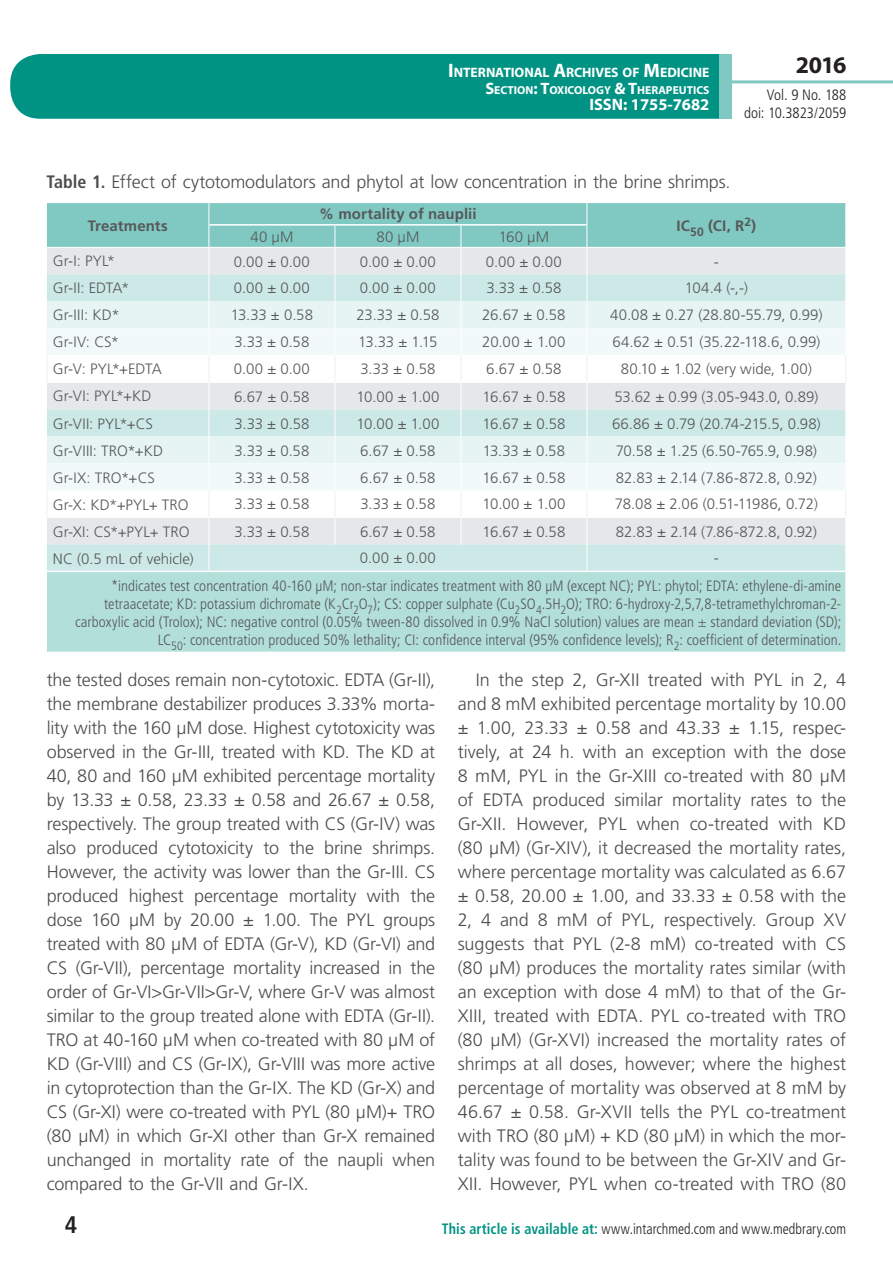
<style>
.page{position:relative;width:893px;height:1263px;background:#fff}
.page>*{position:absolute;margin:0;border:0;box-sizing:border-box;transform-origin:0 0}
.t1{font:700 24px "Myriad Pro";color:#231f20}
.t2{font:700 condensed 24px "Frutiger LT Std";color:#231f20}
.t3{font:300 18px/24px "Frutiger LT Std";letter-spacing:-.01em;color:#4b4c4d;text-align:justify}
.t4{font:700 16.5px "Myriad Pro";color:#fff}
.t5{font:300 15px "Frutiger LT Std";color:#57585a}
.t6{font:300 condensed 15px/18px "Frutiger LT Std";color:#57585a;text-align:right}
.t7{font:300 condensed 15px "Frutiger LT Std";letter-spacing:.005em;color:#231f20;scale:.94 1}
.t8{font:300 15px "Frutiger LT Std";letter-spacing:-.02em;color:#57585a}
.t9{font:700 15px "Frutiger LT Std";letter-spacing:.005em;color:#57585a}
.t10{font:300 condensed 15px/18px "Frutiger LT Std";letter-spacing:.005em;color:#231f20;text-align:right}
.t11{font:700 13.65px "Myriad Pro";letter-spacing:-.005em;color:#fff}
.t12{font:700 11.55px "Myriad Pro";color:#fff}
.s1{font-size:19.5px}
.s2{font-size:16.5px}
.s3{font-weight:700;font-stretch:condensed}
.s4{font-weight:700;color:#009384}
</style>
<div class="page">
<div style="left:10px;top:54px;width:775px;height:65px;background:#009384;border-radius:30px"></div>
<div style="left:732px;top:0;width:161px;height:157px;background:#fff"></div>
<hr style="left:730px;top:80px;width:163px;height:3px;background:#80c9c2">
<div style="left:719px;top:54px;width:13px;height:65px;background:#80c9c2"></div>
<div style="left:47px;top:571px;width:799px;height:81px;background:#b3dfda"></div>
<hr style="left:845px;top:571px;width:1px;height:81px;background:#fff">
<hr style="left:47px;top:571px;width:162px;height:1px;background:#fff">
<hr style="left:209px;top:571px;width:126px;height:1px;background:#fff">
<hr style="left:335px;top:571px;width:126px;height:1px;background:#fff">
<hr style="left:461px;top:571px;width:126px;height:1px;background:#fff">
<hr style="left:587px;top:571px;width:258px;height:1px;background:#fff">
<svg style="left:47px;top:203px;width:799px;height:368px"></svg>
<p class="t11" style="left:448px;top:64px;width:263px"><span class="s1">I</span>NTERNATIONAL <span class="s1">A</span>RCHIVES OF <span class="s1">M</span>EDICINE</p>
<p class="t12" style="left:485px;top:82px;width:226px"><span class="s2">S</span>ECTION<span class="s2">: T</span>OXICOLOGY <span class="s2">&amp; T</span>HERAPEUTICS</p>
<p class="t4" style="left:589px;top:94px;width:122px">ISSN: 1755-7682</p>
<h1 class="t1" style="left:796px;top:49px;width:52px">2016</h1>
<p class="t10" style="left:744px;top:86px;width:104px">Vol. 9 No. 188 doi: 10.3823/2059</p>
<p class="t3" style="left:47px;top:170px;width:686px"><span class="s3">Table 1.</span> Effect of cytotomodulators and phytol at low concentration in the brine shrimps.</p>
<p class="t9" style="left:88px;top:217px;width:81px">Treatments</p>
<p class="t9" style="left:319px;top:205px;width:159px">% mortality of nauplii</p>
<p class="t9" style="left:677px;top:217px;width:81px">IC<sub>50</sub> (CI, R<sup>2</sup>)</p>
<p class="t5" style="left:250px;top:228px;width:45px">40 µM</p>
<p class="t5" style="left:376px;top:228px;width:45px">80 µM</p>
<p class="t5" style="left:499px;top:228px;width:52px">160 µM</p>
<p class="t5" style="left:53px;top:253px;width:64px">Gr-I: PYL*</p>
<p class="t5" style="left:234px;top:253px;width:77px">0.00 ± 0.00</p>
<p class="t5" style="left:360px;top:253px;width:77px">0.00 ± 0.00</p>
<p class="t5" style="left:486px;top:253px;width:77px">0.00 ± 0.00</p>
<p class="t5" style="left:714px;top:253px;width:6px">-</p>
<p class="t5" style="left:53px;top:280px;width:78px">Gr-II: EDTA*</p>
<p class="t5" style="left:234px;top:280px;width:77px">0.00 ± 0.00</p>
<p class="t5" style="left:360px;top:280px;width:77px">0.00 ± 0.00</p>
<p class="t5" style="left:486px;top:280px;width:76px">3.33 ± 0.58</p>
<p class="t5" style="left:685px;top:280px;width:64px">104.4 (-,-)</p>
<p class="t5" style="left:53px;top:307px;width:68px">Gr-III: KD*</p>
<p class="t5" style="left:231px;top:307px;width:84px">13.33 ± 0.58</p>
<p class="t5" style="left:356px;top:307px;width:85px">23.33 ± 0.58</p>
<p class="t5" style="left:482px;top:307px;width:85px">26.67 ± 0.58</p>
<p class="t5" style="left:610px;top:307px;width:214px">40.08 ± 0.27 (28.80-55.79, 0.99)</p>
<p class="t5" style="left:53px;top:334px;width:68px">Gr-IV: CS*</p>
<p class="t5" style="left:234px;top:334px;width:76px">3.33 ± 0.58</p>
<p class="t5" style="left:358px;top:334px;width:81px">13.33 ± 1.15</p>
<p class="t5" style="left:482px;top:334px;width:85px">20.00 ± 1.00</p>
<p class="t5" style="left:612px;top:334px;width:210px">64.62 ± 0.51 (35.22-118.6, 0.99)</p>
<p class="t5" style="left:53px;top:361px;width:110px">Gr-V: PYL*+EDTA</p>
<p class="t5" style="left:234px;top:361px;width:77px">0.00 ± 0.00</p>
<p class="t5" style="left:360px;top:361px;width:76px">3.33 ± 0.58</p>
<p class="t5" style="left:486px;top:361px;width:77px">6.67 ± 0.58</p>
<p class="t5" style="left:621px;top:361px;width:192px">80.10 ± 1.02 (very wide, 1.00)</p>
<p class="t5" style="left:53px;top:388px;width:100px">Gr-VI: PYL*+KD</p>
<p class="t5" style="left:234px;top:388px;width:77px">6.67 ± 0.58</p>
<p class="t5" style="left:356px;top:388px;width:84px">10.00 ± 1.00</p>
<p class="t5" style="left:482px;top:388px;width:84px">16.67 ± 0.58</p>
<p class="t5" style="left:614px;top:388px;width:206px">53.62 ± 0.99 (3.05-943.0, 0.89)</p>
<p class="t5" style="left:53px;top:415px;width:102px">Gr-VII: PYL*+CS</p>
<p class="t5" style="left:234px;top:415px;width:76px">3.33 ± 0.58</p>
<p class="t5" style="left:356px;top:415px;width:84px">10.00 ± 1.00</p>
<p class="t5" style="left:482px;top:415px;width:84px">16.67 ± 0.58</p>
<p class="t8" style="left:612px;top:415px;width:210px">66.86 ± 0.79 (20.74-215.5, 0.98)</p>
<p class="t5" style="left:53px;top:442px;width:112px">Gr-VIII: TRO*+KD</p>
<p class="t5" style="left:234px;top:442px;width:76px">3.33 ± 0.58</p>
<p class="t5" style="left:360px;top:442px;width:77px">6.67 ± 0.58</p>
<p class="t5" style="left:483px;top:442px;width:84px">13.33 ± 0.58</p>
<p class="t8" style="left:616px;top:442px;width:203px">70.58 ± 1.25 (6.50-765.9, 0.98)</p>
<p class="t5" style="left:53px;top:469px;width:104px">Gr-IX: TRO*+CS</p>
<p class="t5" style="left:234px;top:469px;width:76px">3.33 ± 0.58</p>
<p class="t5" style="left:360px;top:469px;width:77px">6.67 ± 0.58</p>
<p class="t5" style="left:482px;top:469px;width:84px">16.67 ± 0.58</p>
<p class="t5" style="left:616px;top:469px;width:202px">82.83 ± 2.14 (7.86-872.8, 0.92)</p>
<p class="t5" style="left:53px;top:496px;width:137px">Gr-X: KD*+PYL+ TRO</p>
<p class="t5" style="left:234px;top:496px;width:76px">3.33 ± 0.58</p>
<p class="t5" style="left:360px;top:496px;width:76px">3.33 ± 0.58</p>
<p class="t5" style="left:482px;top:496px;width:84px">10.00 ± 1.00</p>
<p class="t5" style="left:615px;top:496px;width:205px">78.08 ± 2.06 (0.51-11986, 0.72)</p>
<p class="t5" style="left:53px;top:523px;width:138px">Gr-XI: CS*+PYL+ TRO</p>
<p class="t5" style="left:234px;top:523px;width:76px">3.33 ± 0.58</p>
<p class="t5" style="left:360px;top:523px;width:77px">6.67 ± 0.58</p>
<p class="t5" style="left:482px;top:523px;width:84px">16.67 ± 0.58</p>
<p class="t5" style="left:616px;top:523px;width:202px">82.83 ± 2.14 (7.86-872.8, 0.92)</p>
<p class="t5" style="left:53px;top:550px;width:142px">NC (0.5 mL of vehicle)</p>
<p class="t5" style="left:360px;top:549px;width:77px">0.00 ± 0.00</p>
<p class="t5" style="left:714px;top:549px;width:6px">-</p>
<p class="t6" style="left:75px;top:576px;width:768px">*indicates test concentration 40-160 µM; non-star indicates treatment with 80 µM (except NC); PYL: phytol; EDTA: ethylene-di-amine tetraacetate; KD: potassium dichromate (K<sub>2</sub>Cr<sub>2</sub>O<sub>7</sub>); CS: copper sulphate (Cu<sub>2</sub>SO<sub>4</sub>.5H<sub>2</sub>O); TRO: 6-hydroxy-2,5,7,8-tetramethylchroman-2- carboxylic acid (Trolox); NC: negative control (0.05% tween-80 dissolved in 0.9% NaCl solution) values are mean ± standard deviation (SD); LC<sub>50</sub>: concentration produced 50% lethality; CI: confidence interval (95% confidence levels); R<sub>2</sub>: coefficient of determination.</p>
<p class="t3" style="left:47px;top:668px;width:390px">the tested doses remain non-cytotoxic. EDTA (Gr-II), the membrane destabilizer produces 3.33% morta&shy;lity with the 160 µM dose. Highest cytotoxicity was observed in the Gr-III, treated with KD. The KD at 40, 80 and 160 µM exhibited percentage mortality by 13.33 ± 0.58, 23.33 ± 0.58 and 26.67 ± 0.58, respectively. The group treated with CS (Gr-IV) was also produced cytotoxicity to the brine shrimps.<br>However, the activity was lower than the Gr-III. CS produced highest percentage mortality with the dose 160 µM by 20.00 ± 1.00. The PYL groups treated with 80 µM of EDTA (Gr-V), KD (Gr-VI) and CS (Gr-VII), percentage mortality increased in the order of Gr-VI&gt;Gr-VII&gt;Gr-V, where Gr-V was almost similar to the group treated alone with EDTA (Gr-II).<br>TRO at 40-160 µM when co-treated with 80 µM of KD (Gr-VIII) and CS (Gr-IX), Gr-VIII was more active in cytoprotection than the Gr-IX. The KD (Gr-X) and CS (Gr-XI) were co-treated with PYL (80 µM)+ TRO (80 µM) in which Gr-XI other than Gr-X remained unchanged in mortality rate of the naupli when compared to the Gr-VII and Gr-IX.</p>
<p class="t3" style="left:458px;top:668px;width:390px;text-indent:18px">In the step 2, Gr-XII treated with PYL in 2, 4 and 8 mM exhibited percentage mortality by 10.00 ± 1.00, 23.33 ± 0.58 and 43.33 ± 1.15, respec&shy;tively, at 24 h. with an exception with the dose 8 mM, PYL in the Gr-XIII co-treated with 80 µM of EDTA produced similar mortality rates to the Gr-XII. However, PYL when co-treated with KD (80 µM) (Gr-XIV), it decreased the mortality rates, where percentage mortality was calculated as 6.67 ± 0.58, 20.00 ± 1.00, and 33.33 ± 0.58 with the 2, 4 and 8 mM of PYL, respectively. Group XV suggests that PYL (2-8 mM) co-treated with CS (80 µM) produces the mortality rates similar (with an exception with dose 4 mM) to that of the Gr-XIII, treated with EDTA. PYL co-treated with TRO (80 µM) (Gr-XVI) increased the mortality rates of shrimps at all doses, however; where the highest percentage of mortality was observed at 8 mM by 46.67 ± 0.58. Gr-XVII tells the PYL co-treatment with TRO (80 µM) + KD (80 µM) in which the mor&shy;tality was found to be between the Gr-XIV and Gr-XII. However, PYL when co-treated with TRO (80</p>
<h1 class="t2" style="left:65px;top:1210px;width:14px">4</h1>
<p class="t7" style="left:442px;top:1220px;width:432px"><span class="s4">This article is available at:</span> www.intarchmed.com and www.medbrary.com</p>
</div>
